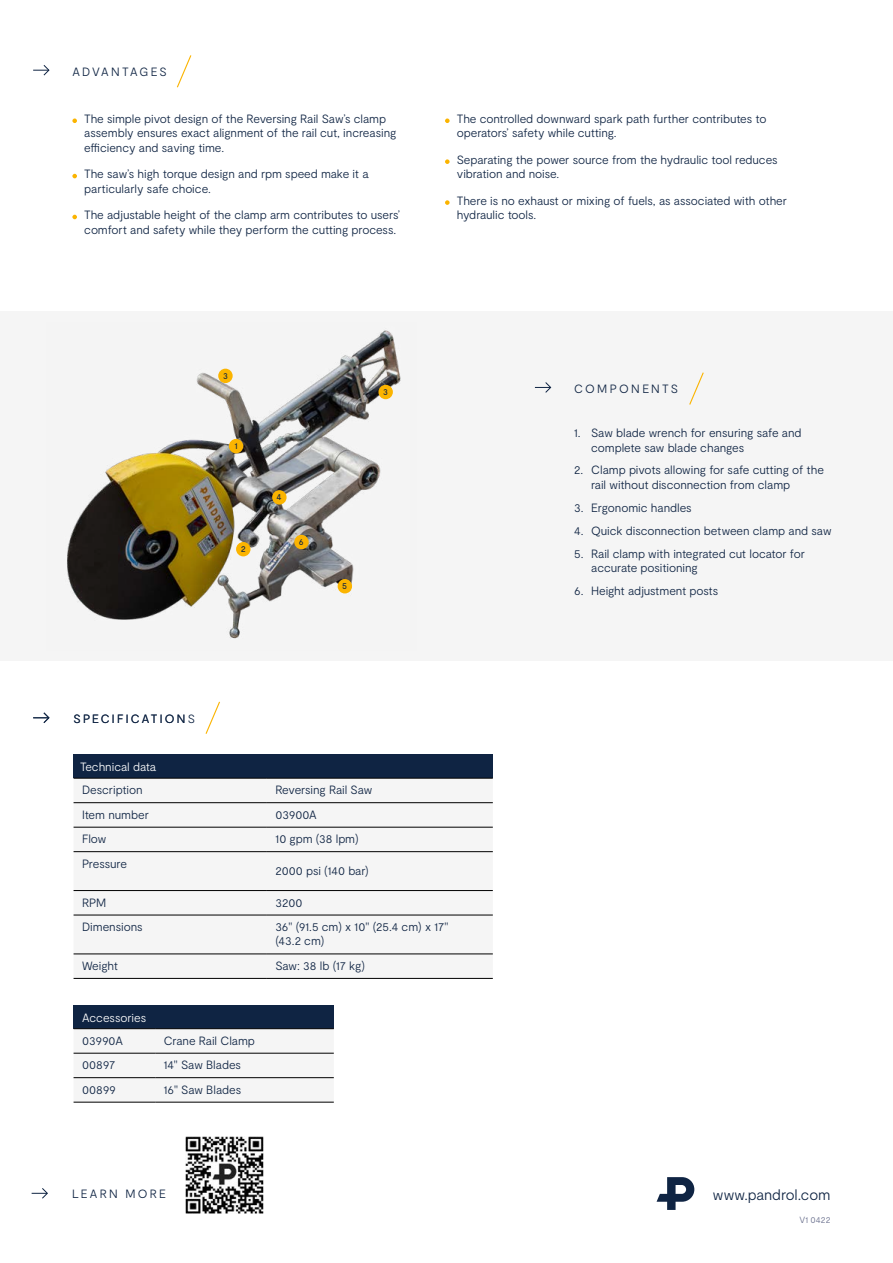
<style>
.page{position:relative;width:893px;height:1263px;background:#fff}
.page>*{position:absolute;margin:0;border:0;box-sizing:border-box;transform-origin:0 0}
.t1{font:300 15px "Moderat";letter-spacing:-.005em;color:#0f2443}
.t2{font:300 12px/14.4px "Moderat";letter-spacing:-.01em;color:#0f2443}
.t3{font:300 12px "Moderat";letter-spacing:.19em;color:#0f2443}
.t4{font:300 12px "Moderat";letter-spacing:-.005em;color:#fff}
.t5{font:300 12px "Moderat";letter-spacing:.16em;color:#0f2443}
.t6{font:9px "Moderat";color:#0f2443}
.t7{font:300 9px "Moderat";letter-spacing:.005em;color:#6a708e}
</style>
<div class="page">
<img style="left:185px;top:1136px;width:79px;height:78px">
<div style="left:0;top:311px;width:893px;height:350px;background:#f5f5f5"></div>
<img style="left:67px;top:330px;width:334px;height:309px">
<svg style="left:32px;top:1188px;width:16px;height:11px"></svg>
<svg style="left:72px;top:118px;width:5px;height:5px"></svg>
<svg style="left:72px;top:174px;width:5px;height:4px"></svg>
<svg style="left:72px;top:215px;width:5px;height:4px"></svg>
<svg style="left:445px;top:118px;width:5px;height:5px"></svg>
<svg style="left:445px;top:159px;width:5px;height:5px"></svg>
<svg style="left:445px;top:200px;width:5px;height:5px"></svg>
<svg style="left:177px;top:55px;width:15px;height:33px"></svg>
<svg style="left:33px;top:65px;width:17px;height:11px"></svg>
<svg style="left:657px;top:1177px;width:37px;height:33px"></svg>
<div style="left:74px;top:755px;width:419px;height:23px;background:#0f2443"></div>
<div style="left:74px;top:803px;width:419px;height:175px;background:#f5f5f5"></div>
<hr style="left:74px;top:802px;width:193px;height:1px;background:#000">
<hr style="left:74px;top:827px;width:193px;height:1px;background:#000">
<hr style="left:74px;top:851px;width:193px;height:1px;background:#000">
<hr style="left:74px;top:890px;width:193px;height:1px;background:#000">
<hr style="left:74px;top:915px;width:193px;height:1px;background:#000">
<hr style="left:74px;top:954px;width:193px;height:1px;background:#000">
<hr style="left:74px;top:978px;width:193px;height:1px;background:#000">
<hr style="left:74px;top:778px;width:193px;height:1px;background:#000">
<hr style="left:267px;top:778px;width:226px;height:1px;background:#000">
<hr style="left:267px;top:802px;width:226px;height:1px;background:#000">
<hr style="left:267px;top:827px;width:226px;height:1px;background:#000">
<hr style="left:267px;top:851px;width:226px;height:1px;background:#000">
<hr style="left:267px;top:890px;width:226px;height:1px;background:#000">
<hr style="left:267px;top:915px;width:226px;height:1px;background:#000">
<hr style="left:267px;top:954px;width:226px;height:1px;background:#000">
<hr style="left:267px;top:978px;width:226px;height:1px;background:#000">
<svg style="left:205px;top:701px;width:15px;height:33px"></svg>
<svg style="left:33px;top:712px;width:17px;height:11px"></svg>
<div style="left:74px;top:1005px;width:260px;height:24px;background:#0f2443"></div>
<div style="left:74px;top:1029px;width:260px;height:73px;background:#f5f5f5"></div>
<hr style="left:74px;top:1028px;width:81px;height:1px;background:#000">
<hr style="left:155px;top:1028px;width:179px;height:1px;background:#000">
<hr style="left:74px;top:1053px;width:81px;height:1px;background:#000">
<hr style="left:155px;top:1053px;width:179px;height:1px;background:#000">
<hr style="left:74px;top:1077px;width:81px;height:1px;background:#000">
<hr style="left:155px;top:1077px;width:179px;height:1px;background:#000">
<hr style="left:74px;top:1102px;width:81px;height:1px;background:#000">
<hr style="left:155px;top:1102px;width:179px;height:1px;background:#000">
<svg style="left:689px;top:372px;width:15px;height:33px"></svg>
<svg style="left:535px;top:382px;width:17px;height:11px"></svg>
<div style="left:218px;top:369px;width:15px;height:14px;background:#fbb400;border-radius:50%"></div>
<div style="left:378px;top:385px;width:15px;height:14px;background:#fbb400;border-radius:50%"></div>
<div style="left:229px;top:439px;width:14px;height:14px;background:#fbb400;border-radius:50%"></div>
<div style="left:236px;top:542px;width:14px;height:14px;background:#fbb400;border-radius:50%"></div>
<div style="left:272px;top:490px;width:15px;height:15px;background:#fbb400;border-radius:50%"></div>
<div style="left:338px;top:579px;width:14px;height:14px;background:#fbb400;border-radius:50%"></div>
<div style="left:294px;top:535px;width:15px;height:14px;background:#fbb400;border-radius:50%"></div>
<p class="t5" style="left:72px;top:65px;width:96px">ADVANTAGES</p>
<p class="t2" style="left:84px;top:112px;width:314px">The simple pivot design of the Reversing Rail Saw’s clamp assembly ensures exact alignment of the rail cut, increasing efficiency and saving time.</p>
<p class="t2" style="left:84px;top:167px;width:286px">The saw’s high torque design and rpm speed make it a particularly safe choice.</p>
<p class="t2" style="left:84px;top:208px;width:317px">The adjustable height of the clamp arm contributes to users’ comfort and safety while they perform the cutting process.</p>
<p class="t2" style="left:457px;top:112px;width:311px">The controlled downward spark path further contributes to operators’ safety while cutting.</p>
<p class="t2" style="left:457px;top:153px;width:322px">Separating the power source from the hydraulic tool reduces vibration and noise.</p>
<p class="t2" style="left:457px;top:194px;width:332px">There is no exhaust or mixing of fuels, as associated with other hydraulic tools.</p>
<p class="t6" style="left:223px;top:371px;width:6px">3</p>
<p class="t6" style="left:234px;top:441px;width:5px">1</p>
<p class="t6" style="left:241px;top:544px;width:7px">2</p>
<p class="t6" style="left:277px;top:492px;width:7px">4</p>
<p class="t6" style="left:299px;top:537px;width:6px">6</p>
<p class="t6" style="left:383px;top:387px;width:6px">3</p>
<p class="t6" style="left:342px;top:581px;width:7px">5</p>
<p class="t3" style="left:74px;top:711px;width:123px">SPECIFICATIONS</p>
<p class="t4" style="left:80px;top:760px;width:77px">Technical data</p>
<p class="t2" style="left:82px;top:783px;width:62px">Description</p>
<p class="t2" style="left:275px;top:783px;width:98px">Reversing Rail Saw</p>
<p class="t2" style="left:82px;top:807px;width:68px">Item number</p>
<p class="t2" style="left:275px;top:807px;width:43px">03900A</p>
<p class="t2" style="left:82px;top:832px;width:26px">Flow</p>
<p class="t2" style="left:275px;top:832px;width:85px">10 gpm (38 lpm)</p>
<p class="t2" style="left:82px;top:856px;width:47px">Pressure</p>
<p class="t2" style="left:275px;top:863px;width:95px">2000 psi (140 bar)</p>
<p class="t2" style="left:82px;top:895px;width:26px">RPM</p>
<p class="t2" style="left:275px;top:895px;width:29px">3200</p>
<p class="t2" style="left:82px;top:920px;width:62px">Dimensions</p>
<p class="t2" style="left:275px;top:920px;width:174px">36" (91.5 cm) x 10" (25.4 cm) x 17" (43.2 cm)</p>
<p class="t2" style="left:82px;top:958px;width:37px">Weight</p>
<p class="t2" style="left:275px;top:958px;width:91px">Saw: 38 lb (17 kg)</p>
<p class="t4" style="left:82px;top:1010px;width:66px">Accessories</p>
<p class="t2" style="left:82px;top:1033px;width:42px">03990A</p>
<p class="t2" style="left:164px;top:1033px;width:93px">Crane Rail Clamp</p>
<p class="t2" style="left:82px;top:1058px;width:35px">00897</p>
<p class="t2" style="left:164px;top:1058px;width:79px">14" Saw Blades</p>
<p class="t2" style="left:82px;top:1082px;width:35px">00899</p>
<p class="t2" style="left:164px;top:1082px;width:79px">16" Saw Blades</p>
<p class="t3" style="left:72px;top:1186px;width:95px">LEARN MORE</p>
<p class="t3" style="left:574px;top:382px;width:106px">COMPONENTS</p>
<p class="t2" style="left:591px;top:426px;width:212px;text-indent:-17px">1. Saw blade wrench for ensuring safe and complete saw blade changes</p>
<p class="t2" style="left:591px;top:463px;width:234px;text-indent:-17px">2. Clamp pivots allowing for safe cutting of the rail without disconnection from clamp</p>
<p class="t2" style="left:574px;top:500px;width:119px">3. Ergonomic handles</p>
<p class="t2" style="left:574px;top:523px;width:259px">4. Quick disconnection between clamp and saw</p>
<p class="t2" style="left:591px;top:546px;width:215px;text-indent:-17px">5. Rail clamp with integrated cut locator for accurate positioning</p>
<p class="t2" style="left:574px;top:583px;width:145px">6. Height adjustment posts</p>
<p class="t1" style="left:713px;top:1185px;width:119px">www.pandrol.com</p>
<p class="t7" style="left:799px;top:1215px;width:33px">V1 0422</p>
</div>
